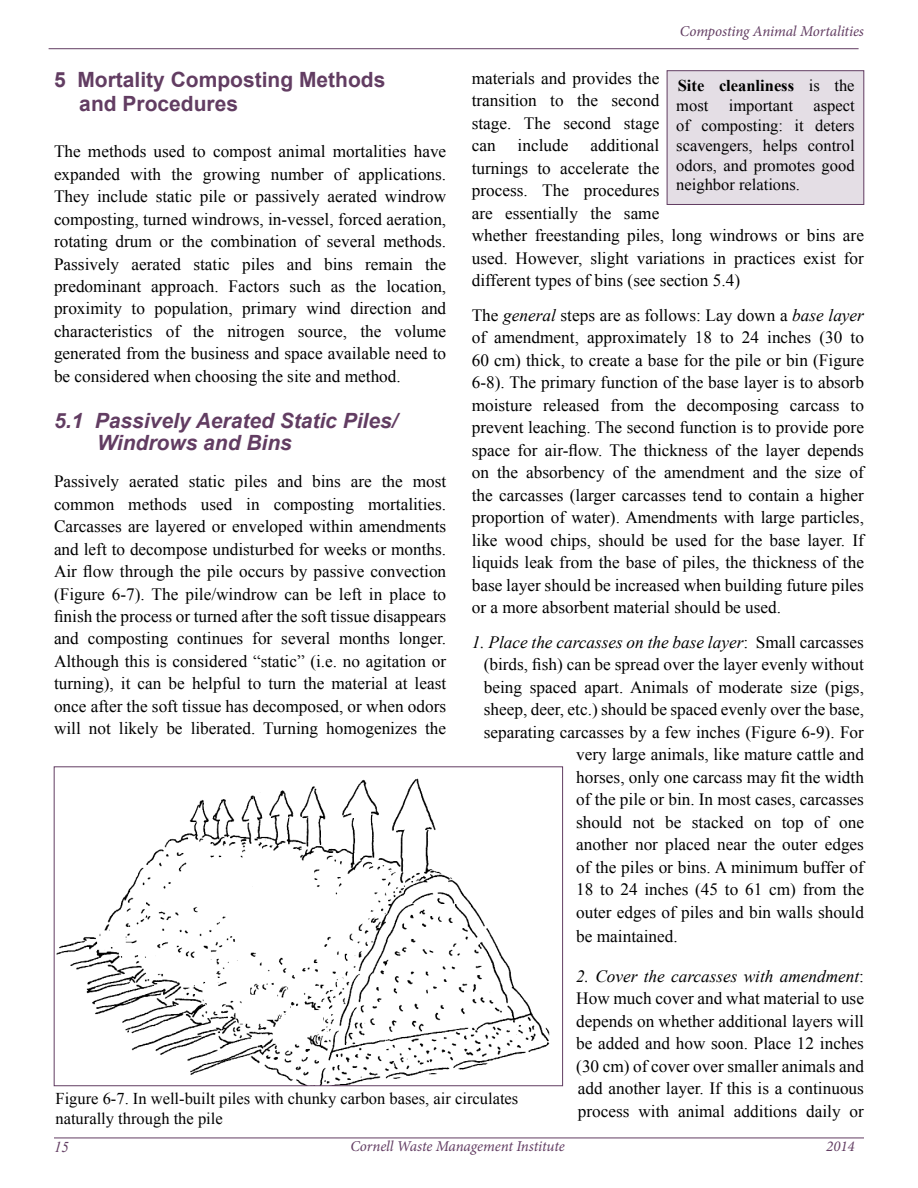
<style>
.page{position:relative;width:918px;height:1188px;background:#fff}
.page>*{position:absolute;margin:0;border:0;box-sizing:border-box;transform-origin:0 0}
.t1{font:italic 700 21px/21.8px "Arial";color:#623d62}
.t2{font:700 21px/23.2px "Arial";color:#623d62}
.t3{font:17.25px/22.5px "Times New Roman";color:#000;text-align:justify}
.t4{font:16.5px/19.8px "Times New Roman";color:#000}
.t5{font:italic 15px "Minion Pro";letter-spacing:-.01em;color:#623d62}
.t6{font:italic 15px "Times New Roman";color:#623d62}
.s1{font-weight:700}
.s2{font-style:italic}
</style>
<div class="page">
<hr style="left:54px;top:1138px;width:810px;height:1px;background:#623d62">
<hr style="left:49px;top:48px;width:810px;height:1px;background:#623d62">
<img style="left:56px;top:778px;width:494px;height:306px">
<div style="left:54px;top:767px;width:509px;height:319px;border:1px solid #623d62"></div>
<div style="left:667px;top:71px;width:197px;height:133px;background:#e4dee5"></div>
<div style="left:667px;top:70px;width:197px;height:135px;border:1px solid #623d62"></div>
<p class="t5" style="left:680px;top:21px;width:186px">Composting Animal Mortalities</p>
<p class="t3" style="left:472px;top:67px;width:189px">materials and provides the transition to the second stage. The second stage can</p>
<p class="t2" style="left:79px;top:69px;width:308px;text-indent:-25px">5 Mortality Composting Methods and Procedures</p>
<p class="t3" style="left:54px;top:140px;width:394px">The methods used to compost animal mortalities have expanded with the growing number of applications.<br>They include static pile or passively aerated windrow composting, turned windrows, in-vessel, forced aeration, rotating drum or the combination of several methods.<br>Passively aerated static piles and bins remain the predominant approach. Factors such as the location, proximity to population, primary wind direction and characteristics of the nitrogen source, the volume generated from the business and space available need to be considered when choosing the site and method.</p>
<p class="t1" style="left:97px;top:410px;width:302px;text-indent:-43px">5.1 Passively Aerated Static Piles/<br>Windrows and Bins</p>
<p class="t3" style="left:54px;top:470px;width:394px">Passively aerated static piles and bins are the most common methods used in composting mortalities.<br>Carcasses are layered or enveloped within amendments and left to decompose undisturbed for weeks or months.<br>Air flow through the pile occurs by passive convection (Figure 6-7). The pile/windrow can be left in place to finish the process or turned after the soft tissue disappears and composting continues for several months longer.<br>Although this is considered “static” (i.e. no agitation or turning), it can be helpful to turn the material at least once after the soft tissue has decomposed, or when odors will not likely be liberated. Turning homogenizes the</p>
<p class="t4" style="left:676px;top:76px;width:180px;text-align:justify"><span class="s1">Site cleanliness</span> is the most important aspect of composting: it deters scavengers, helps control odors, and promotes good neighbor relations.</p>
<p class="t3" style="left:472px;top:134px;width:394px;text-align:left;text-indent:119px">additional<br>turnings to accelerate the<br>process. The procedures<br>are essentially the same<br>whether freestanding piles, long windrows or bins are used. However, slight variations in practices exist for different types of bins (see section 5.4)</p>
<p class="t3" style="left:472px;top:304px;width:394px">The <span class="s2">general</span> steps are as follows: Lay down a <span class="s2">base layer </span>of amendment, approximately 18 to 24 inches (30 to 60 cm) thick, to create a base for the pile or bin (Figure 6-8). The primary function of the base layer is to absorb moisture released from the decomposing carcass to prevent leaching. The second function is to provide pore space for air-flow. The thickness of the layer depends on the absorbency of the amendment and the size of the carcasses (larger carcasses tend to contain a higher proportion of water). Amendments with large particles, like wood chips, should be used for the base layer. If liquids leak from the base of piles, the thickness of the base layer should be increased when building future piles or a more absorbent material should be used.</p>
<p class="t3" style="left:472px;top:630px;width:394px;text-align:right"><span class="s2">1. Place the carcasses on the base layer</span>: Small carcasses (birds, fish) can be spread over the layer evenly without being spaced apart. Animals of moderate size (pigs, sheep, deer, etc.) should be spaced evenly over the base, separating carcasses by a few inches (Figure 6-9). For very large animals, like mature cattle and<br>horses, only one carcass may fit the width<br>of the pile or bin. In most cases, carcasses<br>should not be stacked on top of one<br>another nor placed near the outer edges<br>of the piles or bins. A minimum buffer of<br>18 to 24 inches (45 to 61 cm) from the<br>outer edges of piles and bin walls should</p>
<p class="t3" style="left:576px;top:925px;width:103px">be maintained.</p>
<p class="t3" style="left:576px;top:964px;width:289px"><span class="s2">2. Cover the carcasses with amendment</span>:<br>How much cover and what material to use depends on whether additional layers will be added and how soon. Place 12 inches (30 cm) of cover over smaller animals and add another layer. If this is a continuous process with animal additions daily or</p>
<p class="t3" style="left:518px;top:134px;width:52px">include</p>
<p class="t4" style="left:56px;top:1088px;width:464px">Figure 6-7. In well-built piles with chunky carbon bases, air circulates naturally through the pile</p>
<p class="t6" style="left:54px;top:1137px;width:16px">15</p>
<p class="t5" style="left:350px;top:1136px;width:216px">Cornell Waste Management Institute</p>
<p class="t5" style="left:826px;top:1136px;width:30px">2014</p>
</div>
